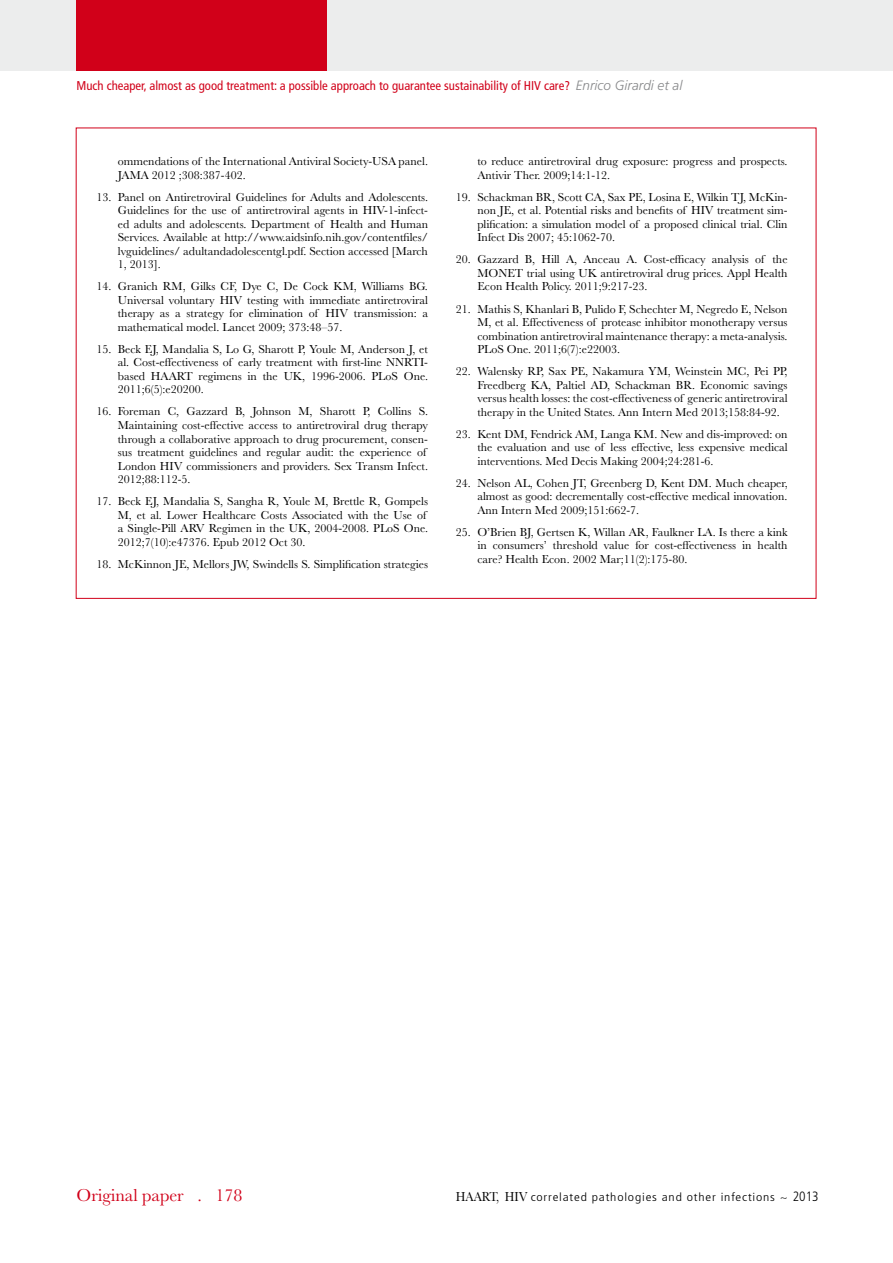
<style>
.page{position:relative;width:893px;height:1263px;background:#fff}
.page>*{position:absolute;margin:0;border:0;box-sizing:border-box;transform-origin:0 0}
.t1{font:18px "Baskerville";color:#d10019}
.t2{font:condensed 12.75px "Frutiger";color:#d10019}
.t3{font:12px/13.5px "Baskerville";color:#000;text-align:justify}
.t4{font:300 condensed 11.55px "Frutiger";letter-spacing:.06em;color:#000;scale:1.18 1}
.s1{font-weight:300;font-style:italic;font-stretch:normal;font-size:13.5px;color:#87888a}
.s2{font-family:"Baskerville";font-weight:400;font-stretch:normal;font-size:13.5px}
.s3{font-size:13.5px}
</style>
<div class="page">
<div style="left:0;top:0;width:893px;height:71px;background:#eceded"></div>
<div style="left:77px;top:0;width:250px;height:71px;background:#d10019"></div>
<p class="t2" style="left:77px;top:78px;width:607px">Much cheaper, almost as good treatment: a possible approach to guarantee sustainability of HIV care? <span class="s1">Enrico Girardi et al</span></p>
<p class="t3" style="left:118px;top:155px;width:312px">ommendations of the International Antiviral Society-USA panel.<br>JAMA 2012 ;308:387-402.</p>
<p class="t3" style="left:118px;top:190px;width:312px;text-indent:-21px">13. Panel on Antiretroviral Guidelines for Adults and Adolescents.<br>Guidelines for the use of antiretroviral agents in HIV-1-infect&shy;ed adults and adolescents. Department of Health and Human Services. Available at http://www.aidsinfo.nih.gov/contentfiles/ lvguidelines/ adultandadolescentgl.pdf. Section accessed [March 1, 2013].</p>
<p class="t3" style="left:118px;top:280px;width:312px;text-indent:-21px">14. Granich RM, Gilks CF, Dye C, De Cock KM, Williams BG.<br>Universal voluntary HIV testing with immediate antiretroviral therapy as a strategy for elimination of HIV transmission: a mathematical model. Lancet 2009; 373:48–57.</p>
<p class="t3" style="left:118px;top:342px;width:312px;text-indent:-21px">15. Beck EJ, Mandalia S, Lo G, Sharott P, Youle M, Anderson J, et al. Cost-effectiveness of early treatment with first-line NNRTI&shy;based HAART regimens in the UK, 1996-2006. PLoS One.<br>2011;6(5):e20200.</p>
<p class="t3" style="left:118px;top:405px;width:312px;text-align:left;text-indent:-21px">16. Foreman C, Gazzard B, Johnson M, Sharott P, Collins S.<br>Maintaining cost-effective access to antiretroviral drug therapy through a collaborative approach to drug procurement, consen&shy;sus treatment guidelines and regular audit: the experience of London HIV commissioners and providers. Sex Transm Infect.<br>2012;88:112-5.</p>
<p class="t3" style="left:118px;top:494px;width:312px;text-align:left;text-indent:-21px">17. Beck EJ, Mandalia S, Sangha R, Youle M, Brettle R, Gompels M, et al. Lower Healthcare Costs Associated with the Use of a Single-Pill ARV Regimen in the UK, 2004-2008. PLoS One.<br>2012;7(10):e47376. Epub 2012 Oct 30.</p>
<p class="t3" style="left:96px;top:557px;width:333px">18. McKinnon JE, Mellors JW, Swindells S. Simplification strategies</p>
<p class="t3" style="left:477px;top:155px;width:312px">to reduce antiretroviral drug exposure: progress and prospects.<br>Antivir Ther. 2009;14:1-12.</p>
<p class="t3" style="left:477px;top:190px;width:312px;text-indent:-21px">19. Schackman BR, Scott CA, Sax PE, Losina E, Wilkin TJ, McKin&shy;non JE, et al. Potential risks and benefits of HIV treatment sim&shy;plification: a simulation model of a proposed clinical trial. Clin Infect Dis 2007; 45:1062-70.</p>
<p class="t3" style="left:477px;top:253px;width:312px;text-indent:-21px">20. Gazzard B, Hill A, Anceau A. Cost-efficacy analysis of the MONET trial using UK antiretroviral drug prices. Appl Health Econ Health Policy. 2011;9:217-23.</p>
<p class="t3" style="left:477px;top:302px;width:312px;text-indent:-21px">21. Mathis S, Khanlari B, Pulido F, Schechter M, Negredo E, Nelson M, et al. Effectiveness of protease inhibitor monotherapy versus combination antiretroviral maintenance therapy: a meta-analysis.<br>PLoS One. 2011;6(7):e22003.</p>
<p class="t3" style="left:477px;top:364px;width:312px;text-indent:-21px">22. Walensky RP, Sax PE, Nakamura YM, Weinstein MC, Pei PP, Freedberg KA, Paltiel AD, Schackman BR. Economic savings versus health losses: the cost-effectiveness of generic antiretroviral therapy in the United States. Ann Intern Med 2013;158:84-92.</p>
<p class="t3" style="left:477px;top:427px;width:312px;text-indent:-21px">23. Kent DM, Fendrick AM, Langa KM. New and dis-improved: on the evaluation and use of less effective, less expensive medical interventions. Med Decis Making 2004;24:281-6.</p>
<p class="t3" style="left:477px;top:476px;width:312px;text-indent:-21px">24. Nelson AL, Cohen JT, Greenberg D, Kent DM. Much cheaper, almost as good: decrementally cost-effective medical innovation.<br>Ann Intern Med 2009;151:662-7.</p>
<p class="t3" style="left:477px;top:525px;width:312px;text-indent:-21px">25. O’Brien BJ, Gertsen K, Willan AR, Faulkner LA. Is there a kink in consumers’ threshold value for cost-effectiveness in health care? Health Econ. 2002 Mar;11(2):175-80.</p>
<h1 class="t1" style="left:77px;top:1185px;width:167px">Original paper . 178</h1>
<p class="t4" style="left:456px;top:1190px;width:309px"><span class="s2">HAART, HIV</span> correlated pathologies and other infections ~ <span class="s3">2013</span></p>
</div>
